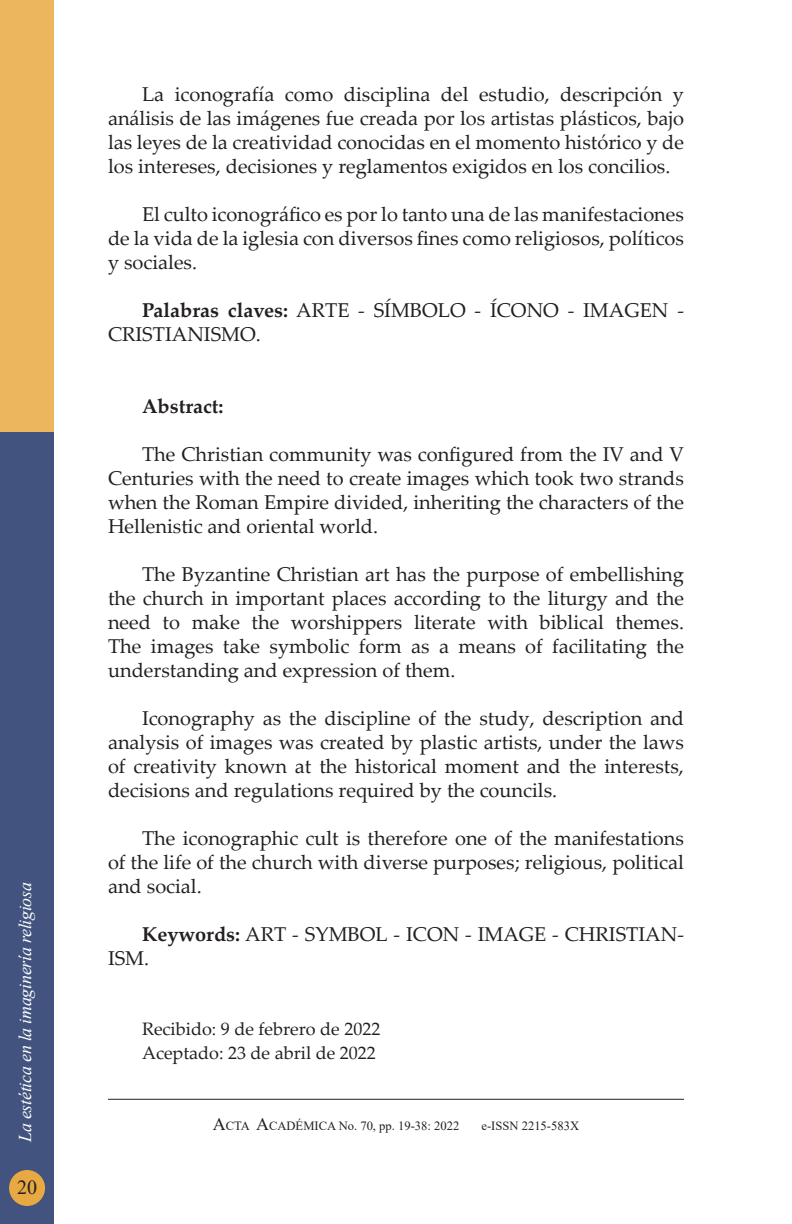
<style>
.page{position:relative;width:792px;height:1224px;background:#fff}
.page>*{position:absolute;margin:0;border:0;box-sizing:border-box;transform-origin:0 0}
.t1{font:20px/24px "Palatino Linotype";color:#231f20;text-align:justify}
.t2{font:700 20px "Palatino Linotype";color:#231f20}
.t3{font:20px "Times New Roman";color:#231f20}
.t4{font:18px "Palatino Linotype";color:#231f20}
.t5{font:italic 18px "Times New Roman";letter-spacing:-.015em;color:#fff}
.t6{font:12.6px "Times New Roman";color:#231f20}
.s1{font-weight:700}
.s2{font-size:18px}
</style>
<div class="page">
<hr style="left:108px;top:1099px;width:576px;height:1px;background:#231f20">
<div style="left:0;top:432px;width:54px;height:792px;background:#41537e"></div>
<div style="left:0;top:0;width:54px;height:432px;background:#ebb65e"></div>
<div style="left:9px;top:1170px;width:36px;height:36px;background:#e8a942;border-radius:50%"></div>
<p class="t5" style="left:13px;top:1142px;width:261px;rotate:-90deg">La estética en la imaginería religiosa</p>
<p class="t3" style="left:17px;top:1174px;width:21px">20</p>
<p class="t1" style="left:108px;top:81px;width:578px;text-indent:34px">La iconografía como disciplina del estudio, descripción y análisis de las imágenes fue creada por los artistas plásticos, bajo las leyes de la creatividad conocidas en el momento histórico y de los intereses, decisiones y reglamentos exigidos en los concilios.</p>
<p class="t1" style="left:108px;top:201px;width:578px;text-indent:34px">El culto iconográfico es por lo tanto una de las manifestaciones de la vida de la iglesia con diversos fines como religiosos, políticos y sociales.</p>
<p class="t1" style="left:108px;top:297px;width:578px;text-indent:34px"><span class="s1">Palabras claves:</span> ARTE - SÍMBOLO - ÍCONO - IMAGEN -<br>CRISTIANISMO.</p>
<p class="t2" style="left:142px;top:392px;width:83px">Abstract:</p>
<p class="t1" style="left:108px;top:441px;width:578px;text-indent:34px">The Christian community was configured from the IV and V Centuries with the need to create images which took two strands when the Roman Empire divided, inheriting the characters of the Hellenistic and oriental world.</p>
<p class="t1" style="left:108px;top:561px;width:578px;text-indent:34px">The Byzantine Christian art has the purpose of embellishing the church in important places according to the liturgy and the need to make the worshippers literate with biblical themes.<br>The images take symbolic form as a means of facilitating the understanding and expression of them.</p>
<p class="t1" style="left:108px;top:705px;width:578px;text-indent:34px">Iconography as the discipline of the study, description and analysis of images was created by plastic artists, under the laws of creativity known at the historical moment and the interests, decisions and regulations required by the councils.</p>
<p class="t1" style="left:108px;top:825px;width:578px;text-indent:34px">The iconographic cult is therefore one of the manifestations of the life of the church with diverse purposes; religious, political and social.</p>
<p class="t1" style="left:108px;top:921px;width:577px;text-indent:34px"><span class="s1">Keywords:</span> ART - SYMBOL - ICON - IMAGE - CHRISTIAN-<br>ISM.</p>
<p class="t4" style="left:142px;top:1016px;width:240px">Recibido: 9 de febrero de 2022</p>
<p class="t4" style="left:142px;top:1040px;width:235px">Aceptado: 23 de abril de 2022</p>
<p class="t6" style="left:213px;top:1117px;width:248px"><span class="s2">A</span>CTA <span class="s2">A</span>CADÉMICA No. 70, pp. 19-38: 2022</p>
<p class="t6" style="left:481px;top:1117px;width:99px">e-ISSN 2215-583X</p>
</div>
